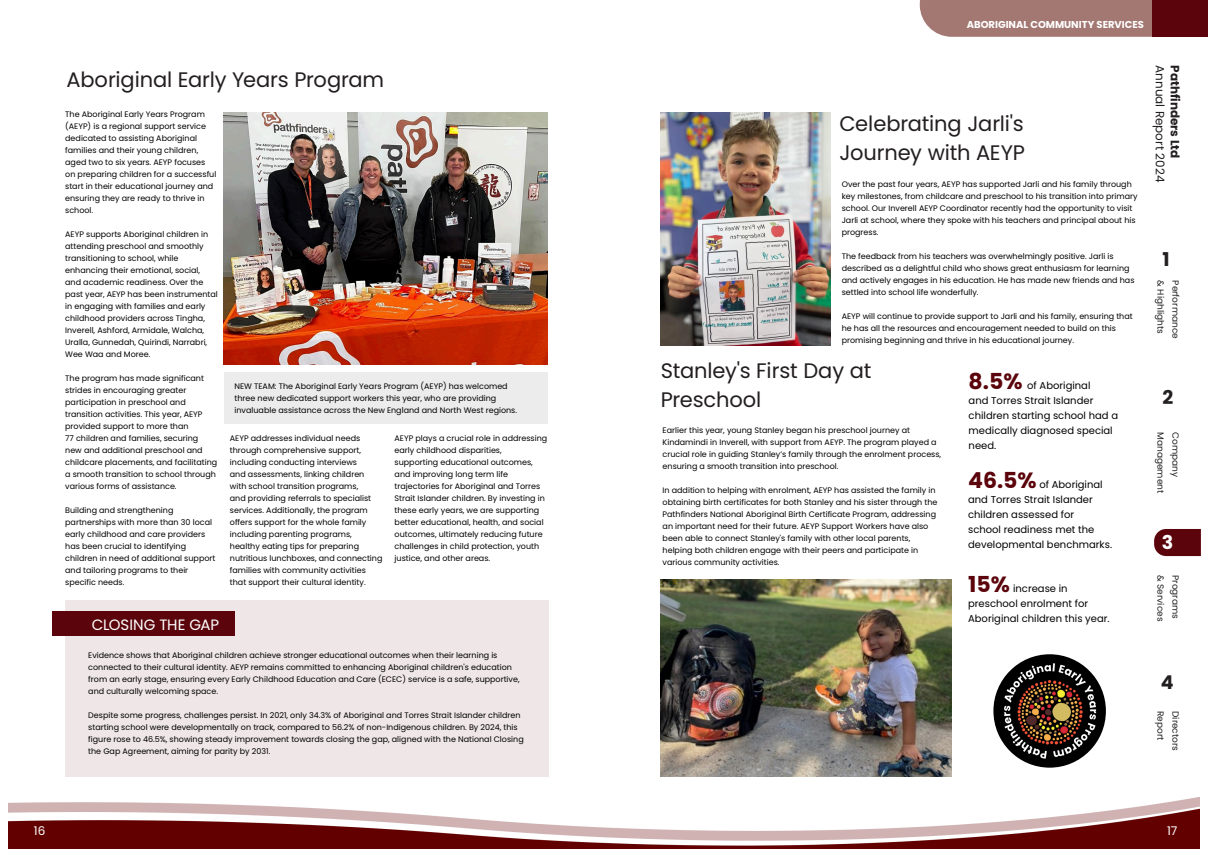
<style>
.page{position:relative;width:1208px;height:859px;background:#fff}
.page>*{position:absolute;margin:0;border:0;box-sizing:border-box;transform-origin:0 0}
.Headline_-_Bold__Align_Left{font:21px/29px "Poppins";letter-spacing:-.005em;color:#231f20}
.t1{font:700 19px "Poppins";color:#231f20}
.Body_Text_-_Bold__Justify{font:700 19px "Poppins";color:#fff}
.Headline_-_Bold__Align_Left-2{font:15px "Poppins";letter-spacing:-.01em;color:#fff}
.t2{font:12px "Poppins";color:#231f20}
.t3{font:700 12px "Poppins";color:#231f20}
.t4{font:12px "Poppins";color:#fff}
.Body_Text_-_Bold__Justify-2{font:10px/15px "Poppins";color:#000}
.Body_Text_-_Regular__Justify{font:700 10px "Poppins";color:#fff}
.t5{font:9px "Poppins";color:#231f20}
.Body_Text_-_Bold__Justify-3{font:8px/12px "Poppins";color:#000}
.s1{font-weight:700;font-size:22px;color:#5b040b}
</style>
<div class="page">
<svg style="left:1154px;top:529px;width:46px;height:27px"></svg>
<img style="left:9px;top:797px;width:1190px;height:52px">
<div style="left:65px;top:600px;width:484px;height:177px;background:#eee6e7"></div>
<img style="left:224px;top:112px;width:323px;height:253px">
<div style="left:224px;top:373px;width:323px;height:51px;background:#ececec"></div>
<div style="left:52px;top:611px;width:182px;height:24px;background:#5b040b"></div>
<img style="left:660px;top:112px;width:171px;height:234px">
<img style="left:660px;top:580px;width:291px;height:197px">
<img style="left:993px;top:654px;width:113px;height:114px">
<div style="left:919px;top:0;width:233px;height:37px;background:#a37872"></div>
<div style="left:1152px;top:0;width:56px;height:37px;background:#5b040b"></div>
<p class="Headline_-_Bold__Align_Left" style="left:67px;top:66px;width:319px">Aboriginal Early Years Program</p>
<p class="Body_Text_-_Bold__Justify-3" style="left:65px;top:108px;width:153px">The Aboriginal Early Years Program (AEYP) is a regional support service dedicated to assisting Aboriginal families and their young children, aged two to six years. AEYP focuses on preparing children for a successful start in their educational journey and ensuring they are ready to thrive in school.</p>
<p class="Body_Text_-_Bold__Justify-3" style="left:65px;top:228px;width:154px">AEYP supports Aboriginal children in attending preschool and smoothly transitioning to school, while enhancing their emotional, social, and academic readiness. Over the past year, AEYP has been instrumental in engaging with families and early childhood providers across Tingha, Inverell, Ashford, Armidale, Walcha, Uralla, Gunnedah, Quirindi, Narrabri, Wee Waa and Moree.</p>
<p class="Body_Text_-_Bold__Justify-3" style="left:65px;top:372px;width:153px">The program has made significant strides in encouraging greater participation in preschool and transition activities. This year, AEYP provided support to more than<br>77 children and families, securing<br>new and additional preschool and childcare placements, and facilitating a smooth transition to school through various forms of assistance.</p>
<p class="Body_Text_-_Bold__Justify-3" style="left:65px;top:504px;width:152px">Building and strengthening partnerships with more than 30 local early childhood and care providers has been crucial to identifying children in need of additional support and tailoring programs to their specific needs.</p>
<p class="Body_Text_-_Bold__Justify-3" style="left:234px;top:381px;width:284px">NEW TEAM: The Aboriginal Early Years Program (AEYP) has welcomed three new dedicated support workers this year, who are providing invaluable assistance across the New England and North West regions.</p>
<p class="Body_Text_-_Bold__Justify-3" style="left:230px;top:432px;width:154px">AEYP addresses individual needs through comprehensive support, including conducting interviews<br>and assessments, linking children with school transition programs,<br>and providing referrals to specialist services. Additionally, the program offers support for the whole family including parenting programs, healthy eating tips for preparing nutritious lunchboxes, and connecting families with community activities that support their cultural identity.</p>
<p class="Body_Text_-_Bold__Justify-3" style="left:394px;top:432px;width:154px">AEYP plays a crucial role in addressing early childhood disparities, supporting educational outcomes, and improving long term life trajectories for Aboriginal and Torres Strait Islander children. By investing in these early years, we are supporting better educational, health, and social outcomes, ultimately reducing future challenges in child protection, youth justice, and other areas.</p>
<p class="Headline_-_Bold__Align_Left-2" style="left:92px;top:616px;width:129px">CLOSING THE GAP</p>
<p class="Body_Text_-_Bold__Justify-3" style="left:88px;top:649px;width:433px">Evidence shows that Aboriginal children achieve stronger educational outcomes when their learning is connected to their cultural identity. AEYP remains committed to enhancing Aboriginal children's education from an early stage, ensuring every Early Childhood Education and Care (ECEC) service is a safe, supportive, and culturally welcoming space.</p>
<p class="Body_Text_-_Bold__Justify-3" style="left:88px;top:709px;width:437px">Despite some progress, challenges persist. In 2021, only 34.3% of Aboriginal and Torres Strait Islander children starting school were developmentally on track, compared to 56.2% of non-Indigenous children. By 2024, this figure rose to 46.5%, showing steady improvement towards closing the gap, aligned with the National Closing the Gap Agreement, aiming for parity by 2031.</p>
<p class="Body_Text_-_Regular__Justify" style="left:966px;top:18px;width:179px">ABORIGINAL COMMUNITY SERVICES</p>
<p class="Headline_-_Bold__Align_Left" style="left:839px;top:109px;width:186px">Celebrating Jarli's</p>
<p class="Headline_-_Bold__Align_Left" style="left:839px;top:138px;width:187px">Journey with AEYP</p>
<p class="Body_Text_-_Bold__Justify-3" style="left:841px;top:179px;width:297px">Over the past four years, AEYP has supported Jarli and his family through key milestones, from childcare and preschool to his transition into primary school. Our Inverell AEYP Coordinator recently had the opportunity to visit Jarli at school, where they spoke with his teachers and principal about his progress.</p>
<p class="Body_Text_-_Bold__Justify-3" style="left:841px;top:251px;width:294px">The feedback from his teachers was overwhelmingly positive. Jarli is described as a delightful child who shows great enthusiasm for learning and actively engages in his education. He has made new friends and has settled into school life wonderfully.</p>
<p class="Body_Text_-_Bold__Justify-3" style="left:841px;top:311px;width:292px">AEYP will continue to provide support to Jarli and his family, ensuring that he has all the resources and encouragement needed to build on this promising beginning and thrive in his educational journey.</p>
<p class="Headline_-_Bold__Align_Left" style="left:660px;top:356px;width:212px">Stanley's First Day at<br>Preschool</p>
<p class="Body_Text_-_Bold__Justify-3" style="left:662px;top:424px;width:280px">Earlier this year, young Stanley began his preschool journey at Kindamindi in Inverell, with support from AEYP. The program played a crucial role in guiding Stanley’s family through the enrolment process, ensuring a smooth transition into preschool.</p>
<p class="Body_Text_-_Bold__Justify-3" style="left:662px;top:484px;width:276px">In addition to helping with enrolment, AEYP has assisted the family in obtaining birth certificates for both Stanley and his sister through the Pathfinders National Aboriginal Birth Certificate Program, addressing an important need for their future. AEYP Support Workers have also been able to connect Stanley's family with other local parents, helping both children engage with their peers and participate in various community activities.</p>
<p class="Body_Text_-_Bold__Justify-2" style="left:968px;top:581px;width:143px"><span class="s1">15%</span> increase in preschool enrolment for<br>Aboriginal children this year.</p>
<p class="Body_Text_-_Bold__Justify-2" style="left:968px;top:378px;width:151px"><span class="s1">8.5%</span> of Aboriginal<br>and Torres Strait Islander children starting school had a medically diagnosed special need.</p>
<p class="Body_Text_-_Bold__Justify-2" style="left:968px;top:477px;width:145px"><span class="s1">46.5%</span> of Aboriginal and Torres Strait Islander children assessed for<br>school readiness met the developmental benchmarks.</p>
<h3 class="t2" style="left:1166px;top:65px;width:118px;rotate:90deg">Annual Report 2024</h3>
<h3 class="t3" style="left:1181px;top:65px;width:95px;rotate:90deg">Pathfinders Ltd</h3>
<h2 class="t1" style="left:1162px;top:249px;width:9px">1</h2>
<p class="t5" style="left:1166px;top:280px;width:55px;rotate:90deg">&amp; Highlights</p>
<p class="t5" style="left:1181px;top:280px;width:60px;rotate:90deg">Performance</p>
<h2 class="t1" style="left:1162px;top:386px;width:12px">2</h2>
<p class="t5" style="left:1166px;top:432px;width:63px;rotate:90deg">Management</p>
<p class="t5" style="left:1181px;top:432px;width:46px;rotate:90deg">Company</p>
<p class="Body_Text_-_Bold__Justify" style="left:1161px;top:531px;width:13px">3</p>
<p class="t5" style="left:1166px;top:575px;width:48px;rotate:90deg">&amp; Services</p>
<p class="t5" style="left:1181px;top:575px;width:45px;rotate:90deg">Programs</p>
<h2 class="t1" style="left:1160px;top:671px;width:14px">4</h2>
<p class="t5" style="left:1166px;top:711px;width:31px;rotate:90deg">Report</p>
<p class="t5" style="left:1181px;top:711px;width:42px;rotate:90deg">Directors</p>
<h3 class="t4" style="left:34px;top:823px;width:13px">16</h3>
<h3 class="t4" style="left:1167px;top:823px;width:12px">17</h3>
</div>
